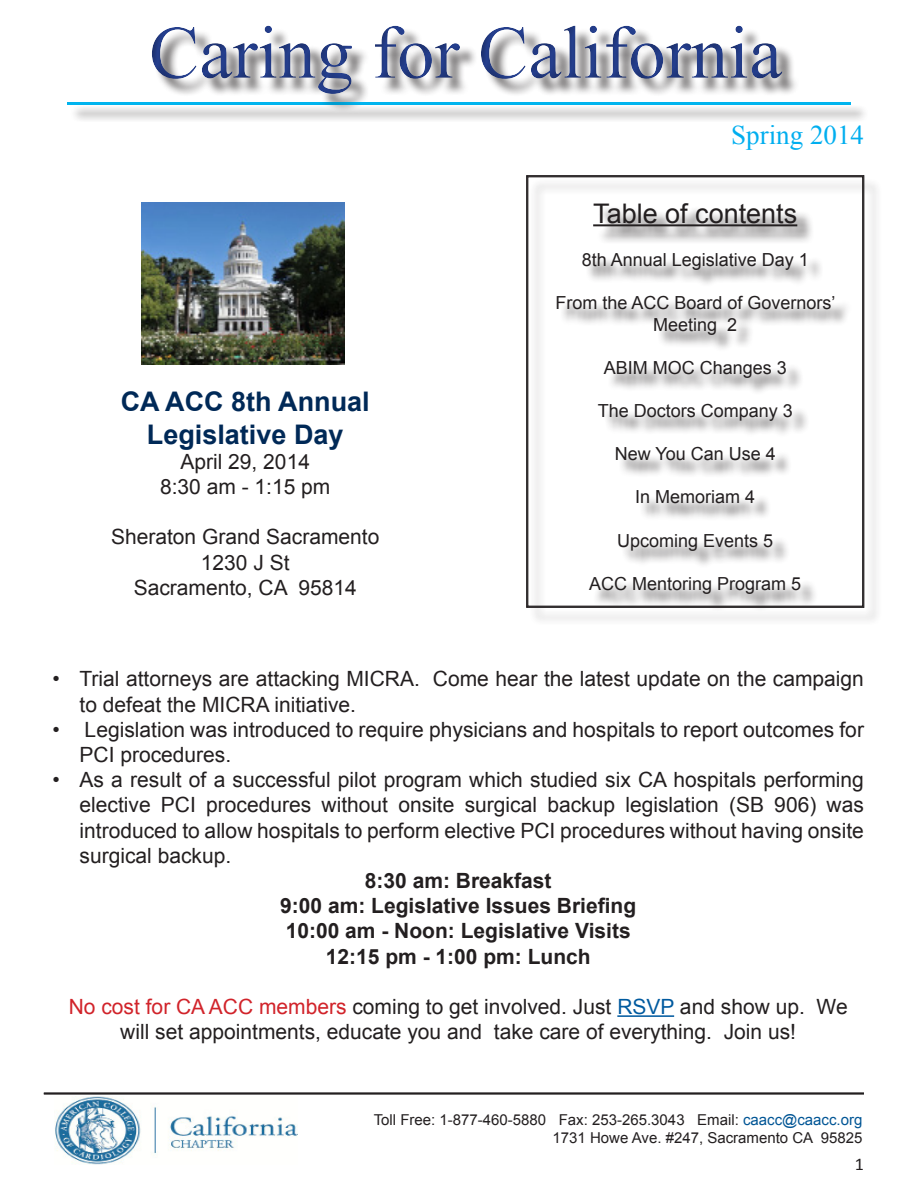
<style>
.page{position:relative;width:918px;height:1188px;background:#fff}
.page>*{position:absolute;margin:0;border:0;box-sizing:border-box;transform-origin:0 0}
.t1{font:75px "Times New Roman";color:#253f8e}
.t2{font:54px "Times New Roman";color:#00b5f0}
.t3{font:700 27px "Arial";color:#002957}
.t4{font:27px "Arial";color:#231f20}
.t5{font:27px "Times New Roman";color:#00aeef}
.t6{font:21px/25.2px "Arial";color:#231f20}
.t7{font:700 21px "Arial";color:#231f20}
.t8{font:18px/21.6px "Arial";color:#231f20;text-align:center}
.t9{font:18px "Calibri";color:#231f20}
.t10{font:15px "Arial";color:#231f20}
.s1{color:#d1232a}
.s2{color:#005a9f}
.s3{color:#005595}
</style>
<div class="page">
<div style="left:53px;top:6px;width:812px;height:118px;background:#231f20;opacity:.5"></div>
<hr style="left:44px;top:1093px;width:820px;height:1px;background:#231f20">
<hr style="left:44px;top:1094px;width:820px;height:1px;background:#231f20">
<img style="left:55px;top:1096px;width:243px;height:68px">
<div style="left:529px;top:178px;width:354px;height:448px;background:#231f20;opacity:.75"></div>
<svg style="left:526px;top:175px;width:338px;height:433px"></svg>
<hr style="left:617px;top:1015px;width:57px;height:2px;background:#005a9f">
<img style="left:142px;top:202px;width:202px;height:163px">
<h1 class="t1" style="left:149px;top:2px;width:635px">Caring for California</h1>
<p class="t5" style="left:731px;top:117px;width:134px">Spring 2014</p>
<h2 class="t2" style="left:68px;top:38px;width:784px">_____________________________</h2>
<p class="t3" style="left:121px;top:384px;width:250px">CA ACC 8th Annual</p>
<p class="t3" style="left:147px;top:416px;width:198px">Legislative Day</p>
<p class="t6" style="left:180px;top:449px;width:131px">April 29, 2014</p>
<p class="t6" style="left:160px;top:474px;width:172px">8:30 am - 1:15 pm</p>
<p class="t6" style="left:111px;top:525px;width:270px">Sheraton Grand Sacramento</p>
<p class="t6" style="left:201px;top:550px;width:90px">1230 J St</p>
<p class="t6" style="left:134px;top:575px;width:224px">Sacramento, CA 95814</p>
<p class="t4" style="left:593px;top:195px;width:206px">Table of contents</p>
<p class="t8" style="left:582px;top:249px;width:229px">8th Annual Legislative Day 1</p>
<p class="t8" style="left:556px;top:292px;width:282px">From the ACC Board of Governors’<br>Meeting 2</p>
<p class="t8" style="left:604px;top:357px;width:185px">ABIM MOC Changes 3</p>
<p class="t8" style="left:598px;top:400px;width:197px">The Doctors Company 3</p>
<p class="t8" style="left:615px;top:443px;width:163px">New You Can Use 4</p>
<p class="t8" style="left:635px;top:486px;width:122px">In Memoriam 4</p>
<p class="t8" style="left:617px;top:530px;width:158px">Upcoming Events 5</p>
<p class="t8" style="left:589px;top:573px;width:214px">ACC Mentoring Program 5</p>
<p class="t6" style="left:80px;top:667px;width:786px;text-indent:-27px">• Trial attorneys are attacking MICRA. Come hear the latest update on the campaign to defeat the MICRA initiative.</p>
<p class="t6" style="left:80px;top:717px;width:786px;text-indent:-27px">• Legislation was introduced to require physicians and hospitals to report outcomes for<br>PCI procedures.</p>
<p class="t6" style="left:80px;top:767px;width:786px;text-align:justify;text-indent:-27px">• As a result of a successful pilot program which studied six CA hospitals performing elective PCI procedures without onsite surgical backup legislation (SB 906) was introduced to allow hospitals to perform elective PCI procedures without having onsite surgical backup.</p>
<p class="t7" style="left:365px;top:867px;width:188px">8:30 am: Breakfast</p>
<p class="t7" style="left:280px;top:892px;width:357px">9:00 am: Legislative Issues Briefing</p>
<p class="t7" style="left:286px;top:917px;width:347px">10:00 am - Noon: Legislative Visits</p>
<p class="t7" style="left:326px;top:942px;width:266px">12:15 pm - 1:00 pm: Lunch</p>
<p class="t6" style="left:69px;top:994px;width:780px;text-align:center"><span class="s1">No cost for CA ACC members</span> coming to get involved. Just <span class="s2">RSVP</span> and show up. We will set appointments, educate you and take care of everything. Join us!</p>
<p class="t10" style="left:374px;top:1110px;width:490px">Toll Free: 1-877-460-5880 Fax: 253-265.3043 Email: <span class="s3">caacc@caacc.org</span></p>
<p class="t10" style="left:553px;top:1128px;width:311px">1731 Howe Ave. #247, Sacramento CA 95825</p>
<p class="t9" style="left:855px;top:1153px;width:11px">1</p>
</div>
